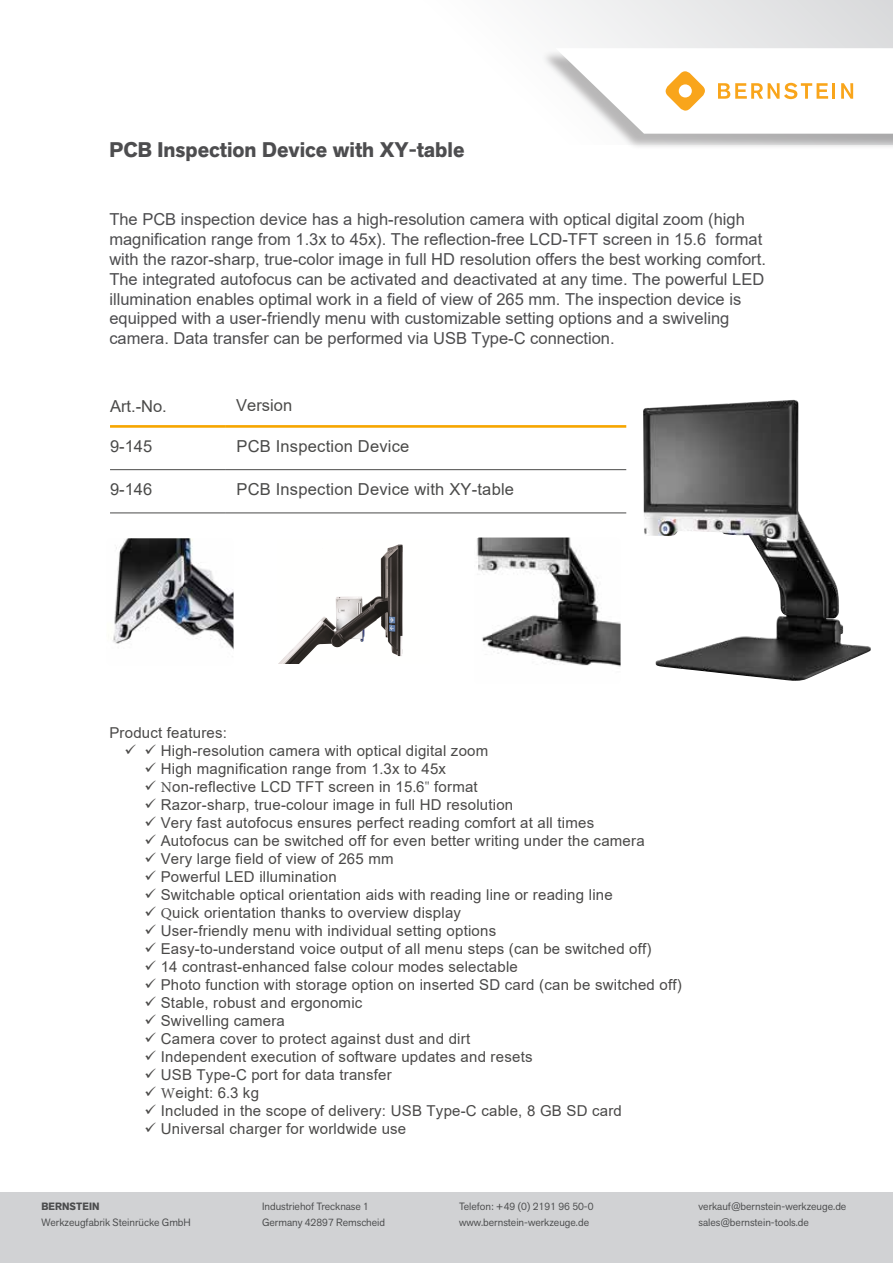
<style>
.page{position:relative;width:893px;height:1263px;background:#fff}
.page>*{position:absolute;margin:0;border:0;box-sizing:border-box;transform-origin:0 0}
.t1{font:700 21px "Akzid Grtsk Next";color:#4d4d4f}
.t2{font:16.5px/19.8px "Arial";color:#4d4d4f}
.t3{font:16.5px "Arial";letter-spacing:.015em;color:#4a4a49}
.t4{font:15px "Arial";letter-spacing:.015em;color:#4a4948}
.t5{font:10.5px/16px "Akzid Grtsk Next";color:#4b4c4d}
.s1{font-family:"Minion Pro"}
.s2{font-weight:700}
</style>
<div class="page">
<div style="left:371px;top:0;width:522px;height:145px;background:linear-gradient(to right,#fff,#dadbdd)"></div>
<div style="left:0;top:1192px;width:893px;height:71px;background:#d1d2d4"></div>
<div style="left:540px;top:50px;width:353px;height:100px;background:#231f20;opacity:.3"></div>
<svg style="left:555px;top:48px;width:338px;height:86px"></svg>
<hr style="left:110px;top:469px;width:116px;height:1px;background:#4a4a49">
<hr style="left:226px;top:469px;width:400px;height:1px;background:#4a4a49">
<hr style="left:110px;top:513px;width:116px;height:1px;background:#4a4a49">
<hr style="left:226px;top:513px;width:400px;height:1px;background:#4a4a49">
<hr style="left:226px;top:425px;width:400px;height:3px;background:#f7a600">
<hr style="left:110px;top:425px;width:116px;height:3px;background:#f7a600">
<img style="left:643px;top:400px;width:228px;height:281px">
<img style="left:113px;top:538px;width:120px;height:111px">
<img style="left:477px;top:537px;width:144px;height:130px">
<img style="left:279px;top:544px;width:124px;height:119px">
<h1 class="t1" style="left:109px;top:136px;width:357px">PCB Inspection Device with XY-table</h1>
<p class="t2" style="left:109px;top:210px;width:658px">The PCB inspection device has a high-resolution camera with optical digital zoom (high magnification range from 1.3x to 45x). The reflection-free LCD-TFT screen in 15.6 format with the razor-sharp, true-color image in full HD resolution offers the best working comfort.<br>The integrated autofocus can be activated and deactivated at any time. The powerful LED illumination enables optimal work in a field of view of 265 mm. The inspection device is equipped with a user-friendly menu with customizable setting options and a swiveling camera. Data transfer can be performed via USB Type-C connection.</p>
<p class="t3" style="left:110px;top:395px;width:58px">Art.-No.</p>
<p class="t3" style="left:236px;top:394px;width:57px">Version</p>
<p class="t3" style="left:110px;top:435px;width:44px">9-145</p>
<p class="t3" style="left:236px;top:435px;width:174px">PCB Inspection Device</p>
<p class="t3" style="left:110px;top:478px;width:44px">9-146</p>
<p class="t3" style="left:236px;top:478px;width:279px">PCB Inspection Device with XY-table</p>
<p class="t4" style="left:109px;top:722px;width:119px">Product features:</p>
<p class="t4" style="left:124px;top:741px;width:365px">✓ ✓ High-resolution camera with optical digital zoom</p>
<p class="t4" style="left:144px;top:759px;width:303px">✓ High magnification range from 1<span class="s1">.</span>3x to 45x</p>
<p class="t4" style="left:144px;top:777px;width:335px">✓ <span class="s1">N</span>on-reflective LCD TFT screen in 15<span class="s1">.</span>6<span class="s1">"</span> format</p>
<p class="t4" style="left:144px;top:795px;width:370px">✓ Razor-sharp, true-colour image in full HD resolution</p>
<p class="t4" style="left:144px;top:813px;width:451px">✓ Very fast autofocus ensures perfect reading comfort at all times</p>
<p class="t4" style="left:144px;top:831px;width:502px">✓ Autofocus can be switched off for even better writing under the camera</p>
<p class="t4" style="left:144px;top:849px;width:251px">✓ Very large field of view of 265 mm</p>
<p class="t4" style="left:144px;top:867px;width:194px">✓ Powerful LED illumination</p>
<p class="t4" style="left:144px;top:885px;width:470px">✓ Switchable optical orientation aids with reading line or reading line</p>
<p class="t4" style="left:144px;top:903px;width:318px">✓ <span class="s1">Q</span>uick orientation thanks to overview display</p>
<p class="t4" style="left:144px;top:921px;width:353px">✓ User-friendly menu with individual setting options</p>
<p class="t4" style="left:144px;top:939px;width:509px">✓ Easy-to-understand voice output of all menu steps (can be switched off)</p>
<p class="t4" style="left:144px;top:957px;width:375px">✓ 14 contrast-enhanced false colour modes selectable</p>
<p class="t4" style="left:144px;top:975px;width:539px">✓ Photo function with storage option on inserted SD card (can be switched off)</p>
<p class="t4" style="left:144px;top:993px;width:219px">✓ Stable, robust and ergonomic</p>
<p class="t4" style="left:144px;top:1011px;width:142px">✓ Swivelling camera</p>
<p class="t4" style="left:144px;top:1029px;width:327px">✓ Camera cover to protect against dust and dirt</p>
<p class="t4" style="left:144px;top:1047px;width:390px">✓ Independent execution of software updates and resets</p>
<p class="t4" style="left:144px;top:1065px;width:249px">✓ USB Type-C port for data transfer</p>
<p class="t4" style="left:144px;top:1083px;width:116px">✓ <span class="s1">W</span>eight: 6<span class="s1">.</span>3 kg</p>
<p class="t4" style="left:144px;top:1101px;width:479px">✓ Included in the scope of delivery: USB Type-C cable, 8 GB SD card</p>
<p class="t4" style="left:144px;top:1119px;width:263px">✓ Universal charger for worldwide use</p>
<p class="t5" style="left:41px;top:1198px;width:151px"><span class="s2">BERNSTEIN<br></span>Werkzeugfabrik Steinrücke GmbH</p>
<p class="t5" style="left:459px;top:1198px;width:136px">Telefon: +49 (0) 2191 96 50-0 www.bernstein-werkzeuge.de</p>
<p class="t5" style="left:262px;top:1198px;width:125px">Industriehof Trecknase 1<br>Germany 42897 Remscheid</p>
<p class="t5" style="left:698px;top:1198px;width:149px">verkauf@bernstein-werkzeuge.de sales@bernstein-tools.de</p>
</div>
